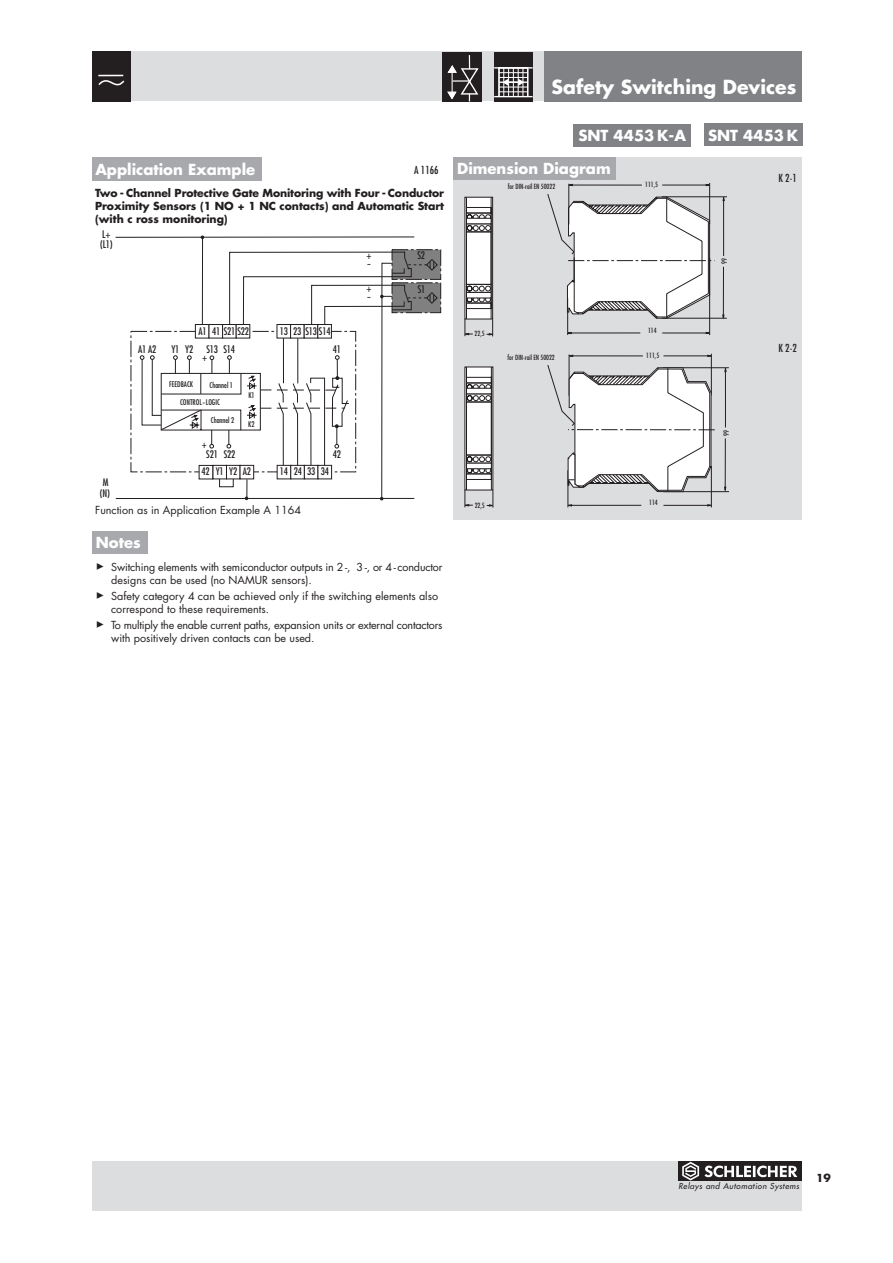
<style>
.page{position:relative;width:893px;height:1263px;background:#fff}
.page>*{position:absolute;margin:0;border:0;box-sizing:border-box;transform-origin:0 0}
.t1{font:700 18.9px "Futura";color:#fff}
.t2{font:700 14.85px "Futura";color:#fff}
.t3{font:10.8px/12.9px "Futura";color:#231f20}
.t4{font:700 10.8px/12.9px "Futura";letter-spacing:-.005em;color:#231f20;text-align:justify}
.t5{font:10.8px/12.9px "Futura";letter-spacing:-.02em;color:#231f20}
.t6{font:condensed 10.8px "Futura";color:#231f20}
.t7{font:condensed 10.2px/10.2px "Futura";letter-spacing:-.02em;color:#231f20}
.t8{font:italic 8.1px "Futura";color:#231f20}
.t9{font:condensed 7.65px "Futura";color:#231f20}
.t10{font:condensed 7.05px "Futura";color:#231f20}
.t11{font:condensed 6.9px "Futura";color:#231f20}
</style>
<div class="page">
<div style="left:92px;top:1161px;width:709px;height:50px;background:#dcdddf"></div>
<div style="left:678px;top:1161px;width:123px;height:20px;background:#231f20"></div>
<svg style="left:682px;top:1162px;width:115px;height:19px"></svg>
<div style="left:704px;top:124px;width:98px;height:22px;background:#808285"></div>
<div style="left:573px;top:124px;width:118px;height:22px;background:#808285"></div>
<div style="left:92px;top:52px;width:710px;height:49px;background:#dcdddf"></div>
<div style="left:544px;top:52px;width:257px;height:49px;background:#808285"></div>
<div style="left:92px;top:52px;width:39px;height:49px;background:#231f20"></div>
<svg style="left:98px;top:74px;width:27px;height:12px"></svg>
<div style="left:494px;top:52px;width:38px;height:49px;background:#231f20"></div>
<hr style="left:494px;top:67px;width:38px;height:2px;background:#fff">
<hr style="left:494px;top:96px;width:38px;height:1px;background:#fff">
<svg style="left:498px;top:68px;width:30px;height:28px"></svg>
<div style="left:442px;top:52px;width:40px;height:49px;background:#231f20"></div>
<svg style="left:447px;top:55px;width:32px;height:46px"></svg>
<div style="left:453px;top:157px;width:348px;height:363px;background:#dcdddf"></div>
<div style="left:453px;top:157px;width:163px;height:23px;background:#a8a9ad"></div>
<svg style="left:464px;top:196px;width:29px;height:140px;background:#bdbcbd"></svg>
<hr style="left:709px;top:183px;width:1px;height:41px;background:#231f20">
<hr style="left:662px;top:185px;width:47px;height:1px;background:#231f20">
<hr style="left:568px;top:184px;width:1px;height:40px;background:#231f20">
<hr style="left:569px;top:185px;width:73px;height:1px;background:#231f20">
<hr style="left:709px;top:294px;width:1px;height:41px;background:#231f20">
<hr style="left:662px;top:333px;width:47px;height:1px;background:#231f20">
<hr style="left:567px;top:298px;width:1px;height:37px;background:#231f20">
<hr style="left:567px;top:333px;width:73px;height:1px;background:#231f20">
<svg style="left:547px;top:194px;width:167px;height:125px"></svg>
<hr style="left:661px;top:318px;width:65px;height:1px;background:#231f20">
<hr style="left:661px;top:197px;width:66px;height:1px;background:#231f20">
<hr style="left:723px;top:267px;width:1px;height:51px;background:#231f20">
<hr style="left:723px;top:197px;width:1px;height:59px;background:#231f20">
<hr style="left:711px;top:354px;width:1px;height:41px;background:#231f20">
<hr style="left:663px;top:356px;width:48px;height:1px;background:#231f20">
<hr style="left:569px;top:355px;width:1px;height:41px;background:#231f20">
<hr style="left:569px;top:356px;width:74px;height:1px;background:#231f20">
<hr style="left:711px;top:466px;width:1px;height:41px;background:#231f20">
<hr style="left:663px;top:505px;width:48px;height:1px;background:#231f20">
<hr style="left:567px;top:470px;width:1px;height:37px;background:#231f20">
<hr style="left:568px;top:505px;width:73px;height:1px;background:#231f20">
<hr style="left:663px;top:491px;width:66px;height:1px;background:#231f20">
<hr style="left:663px;top:367px;width:65px;height:1px;background:#231f20">
<hr style="left:725px;top:438px;width:1px;height:52px;background:#231f20">
<hr style="left:725px;top:368px;width:1px;height:60px;background:#231f20">
<svg style="left:547px;top:365px;width:167px;height:128px"></svg>
<svg style="left:464px;top:366px;width:29px;height:142px;background:#c0bfc0"></svg>
<div style="left:92px;top:531px;width:55px;height:23px;background:#a8a9ad"></div>
<hr style="left:115px;top:237px;width:299px;height:1px;background:#231f20">
<hr style="left:202px;top:237px;width:1px;height:88px;background:#231f20">
<hr style="left:116px;top:498px;width:298px;height:1px;background:#231f20">
<div style="left:92px;top:157px;width:170px;height:23px;background:#a8a9ad"></div>
<div style="left:392px;top:249px;width:49px;height:31px;background:#808080;border:1px dashed #231f20"></div>
<div style="left:392px;top:283px;width:49px;height:30px;background:#808080;border:1px dashed #231f20"></div>
<svg style="left:140px;top:251px;width:298px;height:249px"></svg>
<h2 class="t2" style="left:95px;top:162px;width:161px">Application Example</h2>
<p class="t6" style="left:414px;top:165px;width:26px">A 1166</p>
<p class="t4" style="left:95px;top:187px;width:350px">Two - Channel Protective Gate Monitoring with Four - Conductor Proximity Sensors (1 NO + 1 NC contacts) and Automatic Start (with c ross monitoring)</p>
<p class="t7" style="left:100px;top:230px;width:14px">L+ (L1)</p>
<p class="t7" style="left:100px;top:478px;width:12px;text-align:center">M (N)</p>
<p class="t7" style="left:138px;top:345px;width:20px">A1 A2</p>
<p class="t7" style="left:198px;top:327px;width:10px">A1</p>
<p class="t7" style="left:280px;top:327px;width:52px">13 23 S13 S14</p>
<p class="t7" style="left:212px;top:327px;width:38px">41 S21 S22</p>
<p class="t7" style="left:171px;top:345px;width:23px">Y1 Y2</p>
<p class="t7" style="left:206px;top:345px;width:30px">S13 S14</p>
<p class="t7" style="left:202px;top:353px;width:7px">+</p>
<p class="t9" style="left:169px;top:381px;width:25px">FEEDBACK</p>
<p class="t9" style="left:180px;top:399px;width:41px">CONTROL --LOGIC</p>
<p class="t9" style="left:210px;top:382px;width:25px">Channel 1</p>
<p class="t9" style="left:211px;top:417px;width:25px">Channel 2</p>
<p class="t9" style="left:248px;top:392px;width:8px">K1</p>
<p class="t9" style="left:248px;top:420px;width:8px">K2</p>
<p class="t7" style="left:333px;top:345px;width:10px">41</p>
<p class="t7" style="left:202px;top:440px;width:7px">+</p>
<p class="t7" style="left:202px;top:467px;width:51px">42 Y1 Y2 A2</p>
<p class="t7" style="left:280px;top:467px;width:51px">14 24 33 34</p>
<p class="t7" style="left:206px;top:450px;width:30px">S21 S22</p>
<p class="t7" style="left:333px;top:450px;width:10px">42</p>
<p class="t3" style="left:95px;top:504px;width:207px">Function as in Application Example A 1164</p>
<p class="t7" style="left:366px;top:252px;width:7px;line-height:8.1px">+ --</p>
<p class="t7" style="left:366px;top:285px;width:7px;line-height:8.1px">+ --</p>
<p class="t7" style="left:417px;top:251px;width:9px">S2</p>
<p class="t7" style="left:418px;top:285px;width:9px">S1</p>
<h2 class="t2" style="left:96px;top:536px;width:46px">Notes</h2>
<p class="t3" style="left:111px;top:562px;width:333px;text-indent:-15px">✓ Switching elements with semiconductor outputs in 2 -, 3 -, or 4 - conductor designs can be used (no NAMUR sensors).</p>
<p class="t3" style="left:111px;top:591px;width:328px;text-indent:-15px">✓ Safety category 4 can be achieved only if the switching elements also correspond to these requirements.</p>
<p class="t5" style="left:111px;top:620px;width:333px;text-indent:-15px">✓ To multiply the enable current paths, expansion units or external contactors with positively driven contacts can be used.</p>
<h1 class="t1" style="left:551px;top:78px;width:246px">Safety Switching Devices</h1>
<h2 class="t2" style="left:578px;top:129px;width:109px">SNT 4453 K-A</h2>
<h2 class="t2" style="left:708px;top:129px;width:92px">SNT 4453 K</h2>
<h2 class="t2" style="left:457px;top:162px;width:155px">Dimension Diagram</h2>
<p class="t6" style="left:778px;top:173px;width:20px">K 2-1</p>
<p class="t11" style="left:508px;top:184px;width:49px">for DIN-rail EN 50022</p>
<p class="t11" style="left:645px;top:181px;width:14px">111,5</p>
<p class="t11" style="left:474px;top:331px;width:12px">22,5</p>
<p class="t11" style="left:648px;top:327px;width:10px">114</p>
<p class="t11" style="left:507px;top:355px;width:49px">for DIN-rail EN 50022</p>
<p class="t10" style="left:646px;top:352px;width:15px">111,5</p>
<p class="t10" style="left:474px;top:502px;width:12px">22,5</p>
<p class="t10" style="left:649px;top:499px;width:10px">114</p>
<p class="t11" style="left:721px;top:264px;width:7px;rotate:-90deg">99</p>
<p class="t10" style="left:722px;top:436px;width:7px;rotate:-90deg">99</p>
<p class="t6" style="left:778px;top:343px;width:20px">K 2-2</p>
<p class="t8" style="left:678px;top:1182px;width:124px">Relays and Automation Systems</p>
<p class="t4" style="left:816px;top:1172px;width:16px">19</p>
</div>
